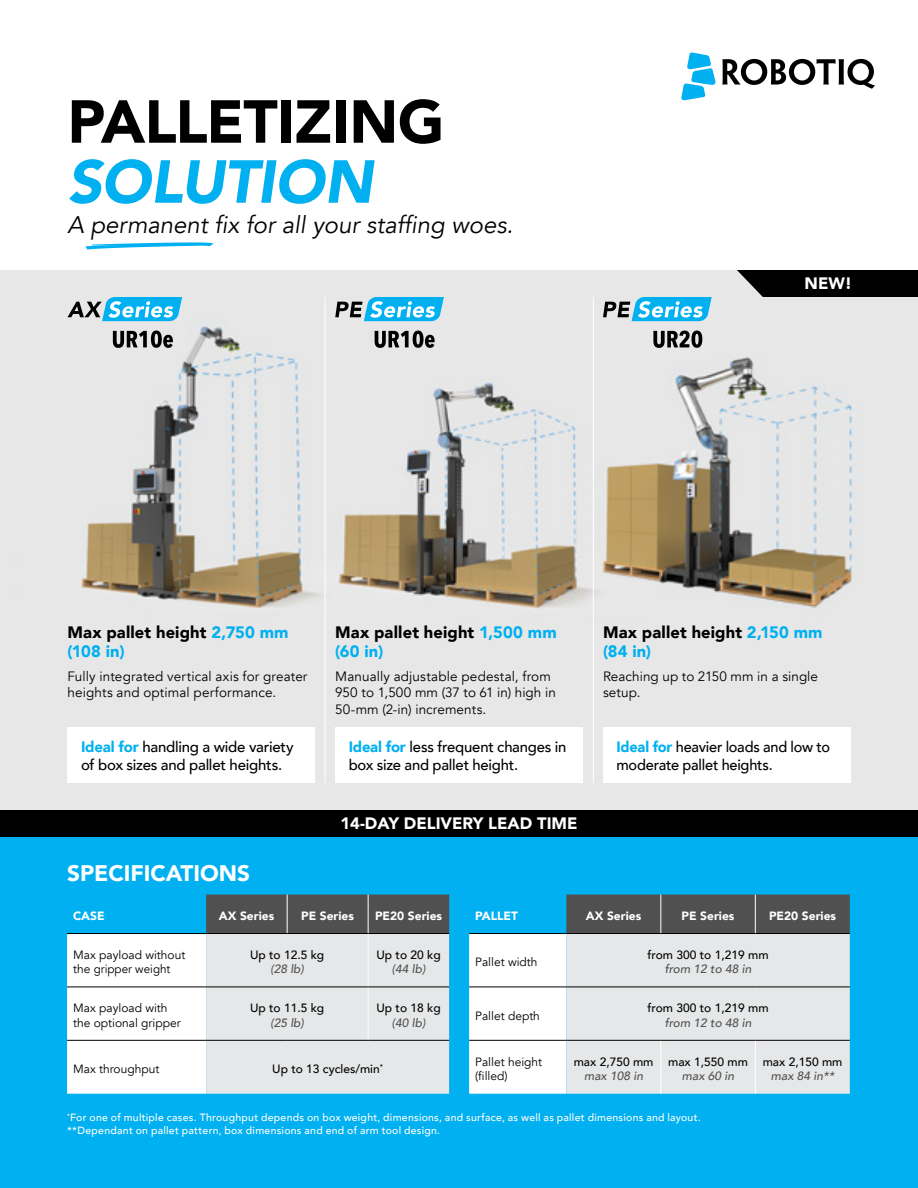
<style>
.page{position:relative;width:918px;height:1188px;background:#fff}
.page>*{position:absolute;margin:0;border:0;box-sizing:border-box;transform-origin:0 0}
.t1{font:900 60px "Avenir";letter-spacing:-.015em;color:#000}
.t2{font:italic 900 60px "Avenir";letter-spacing:-.015em;color:#00b0f0}
.t3{font:italic 24px "Avenir";color:#000}
.t4{font:900 22.5px "Avenir";color:#fff}
.t5{font:900 16.5px/19.5px "Avenir";letter-spacing:.005em;color:#000}
.t6{font:900 16.5px "Avenir";color:#fff}
.t7{font:500 15px/18px "Avenir";letter-spacing:-.015em;color:#000}
.t8{font:13.5px/16.5px "Avenir";letter-spacing:.01em;color:#000}
.t9{font:12px/14.4px "Avenir";color:#000}
.t10{font:500 12px "Avenir";color:#000}
.t11{font:italic 500 12px "Avenir";color:#505050}
.t12{font:900 12px "Avenir";color:#fff}
.t13{font:500 10.5px/12.6px "Avenir";letter-spacing:.025em;color:#fff}
.s1{color:#00b0f0}
.s2{font-weight:900;color:#00b0f0}
</style>
<div class="page">
<div style="left:0;top:836px;width:918px;height:352px;background:#00b0f0"></div>
<img style="left:0;top:270px;width:918px;height:540px">
<svg style="left:85px;top:242px;width:129px;height:8px"></svg>
<div style="left:0;top:810px;width:918px;height:27px;background:#000"></div>
<svg style="left:737px;top:270px;width:181px;height:27px;background:#101010"></svg>
<div style="left:68px;top:727px;width:247px;height:56px;background:#fff"></div>
<div style="left:335px;top:727px;width:248px;height:56px;background:#fff"></div>
<div style="left:603px;top:727px;width:247px;height:56px;background:#fff"></div>
<svg style="left:603px;top:297px;width:109px;height:25px;background:#64bbdb"></svg>
<svg style="left:653px;top:331px;width:49px;height:17px"></svg>
<svg style="left:335px;top:297px;width:109px;height:25px;background:#64bbdb"></svg>
<svg style="left:375px;top:331px;width:60px;height:17px"></svg>
<svg style="left:68px;top:297px;width:114px;height:25px;background:#69bddb"></svg>
<svg style="left:113px;top:331px;width:60px;height:17px"></svg>
<svg style="left:67px;top:895px;width:382px;height:199px;background:#c9d6db"></svg>
<hr style="left:287px;top:895px;width:1px;height:38px;background:#fff">
<hr style="left:368px;top:895px;width:1px;height:38px;background:#fff">
<hr style="left:368px;top:934px;width:1px;height:53px;background:#fff">
<hr style="left:368px;top:987px;width:1px;height:53px;background:#fff">
<hr style="left:67px;top:933px;width:139px;height:1px;background:#000">
<hr style="left:206px;top:933px;width:81px;height:1px;background:#000">
<hr style="left:287px;top:933px;width:81px;height:1px;background:#000">
<hr style="left:368px;top:933px;width:81px;height:1px;background:#000">
<hr style="left:67px;top:987px;width:139px;height:1px;background:#000">
<hr style="left:206px;top:987px;width:81px;height:1px;background:#000">
<hr style="left:287px;top:987px;width:81px;height:1px;background:#000">
<hr style="left:368px;top:987px;width:81px;height:1px;background:#000">
<hr style="left:67px;top:1040px;width:139px;height:1px;background:#000">
<hr style="left:206px;top:1040px;width:81px;height:1px;background:#000">
<hr style="left:287px;top:1040px;width:81px;height:1px;background:#000">
<hr style="left:368px;top:1040px;width:81px;height:1px;background:#000">
<svg style="left:469px;top:895px;width:381px;height:199px;background:#9fb5bd"></svg>
<div style="left:566px;top:934px;width:284px;height:160px;background:#e6e7e8"></div>
<hr style="left:660px;top:1041px;width:1px;height:53px;background:#fff">
<hr style="left:660px;top:895px;width:1px;height:38px;background:#fff">
<hr style="left:755px;top:895px;width:1px;height:38px;background:#fff">
<hr style="left:755px;top:1041px;width:1px;height:53px;background:#fff">
<hr style="left:469px;top:933px;width:97px;height:1px;background:#000">
<hr style="left:566px;top:933px;width:95px;height:1px;background:#000">
<hr style="left:661px;top:933px;width:94px;height:1px;background:#000">
<hr style="left:755px;top:933px;width:95px;height:1px;background:#000">
<hr style="left:469px;top:987px;width:97px;height:1px;background:#000">
<hr style="left:566px;top:987px;width:95px;height:1px;background:#000">
<hr style="left:661px;top:987px;width:94px;height:1px;background:#000">
<hr style="left:755px;top:987px;width:95px;height:1px;background:#000">
<hr style="left:469px;top:1040px;width:97px;height:1px;background:#000">
<hr style="left:566px;top:1040px;width:95px;height:1px;background:#000">
<hr style="left:661px;top:1040px;width:94px;height:1px;background:#000">
<hr style="left:755px;top:1040px;width:95px;height:1px;background:#000">
<hr style="left:325px;top:297px;width:1px;height:486px;background:#fff">
<hr style="left:593px;top:297px;width:1px;height:486px;background:#fff">
<svg style="left:722px;top:59px;width:153px;height:30px"></svg>
<svg style="left:681px;top:52px;width:35px;height:49px"></svg>
<h1 class="t1" style="left:68px;top:70px;width:378px">PALLETIZING</h1>
<h1 class="t2" style="left:68px;top:132px;width:307px">SOLUTION</h1>
<h2 class="t3" style="left:68px;top:210px;width:447px">A permanent fix for all your staffing woes.</h2>
<p class="t6" style="left:805px;top:269px;width:49px">NEW!</p>
<p class="t5" style="left:68px;top:622px;width:223px">Max pallet height <span class="s1">2,750 mm (108 in)</span></p>
<p class="t8" style="left:68px;top:668px;width:241px">Fully integrated vertical axis for greater heights and optimal performance.</p>
<p class="t5" style="left:335px;top:622px;width:223px">Max pallet height <span class="s1">1,500 mm (60 in)</span></p>
<p class="t8" style="left:335px;top:668px;width:222px">Manually adjustable pedestal, from<br>950 to 1,500 mm (37 to 61 in) high in<br>50-mm (2-in) increments.</p>
<p class="t5" style="left:603px;top:622px;width:221px">Max pallet height <span class="s1">2,150 mm (84 in)</span></p>
<p class="t8" style="left:603px;top:668px;width:217px">Reaching up to 2150 mm in a single setup.</p>
<p class="t7" style="left:81px;top:736px;width:214px"><span class="s2">Ideal for</span> handling a wide variety of box sizes and pallet heights.</p>
<p class="t7" style="left:349px;top:736px;width:219px"><span class="s2">Ideal for</span> less frequent changes in box size and pallet height.</p>
<p class="t7" style="left:616px;top:736px;width:215px"><span class="s2">Ideal for</span> heavier loads and low to moderate pallet heights.</p>
<p class="t6" style="left:340px;top:809px;width:239px">14-DAY DELIVERY LEAD TIME</p>
<h3 class="t4" style="left:67px;top:854px;width:184px">SPECIFICATIONS</h3>
<p class="t12" style="left:73px;top:906px;width:33px">CASE</p>
<p class="t12" style="left:219px;top:906px;width:57px">AX Series</p>
<p class="t12" style="left:301px;top:906px;width:54px">PE Series</p>
<p class="t12" style="left:375px;top:906px;width:69px">PE20 Series</p>
<p class="t9" style="left:73px;top:948px;width:114px">Max payload without the gripper weight</p>
<p class="t10" style="left:250px;top:944px;width:76px">Up to 12.5 kg</p>
<p class="t10" style="left:377px;top:944px;width:66px">Up to 20 kg</p>
<p class="t11" style="left:392px;top:962px;width:35px">(44 lb)</p>
<p class="t11" style="left:270px;top:962px;width:35px">(28 lb)</p>
<p class="t9" style="left:73px;top:1001px;width:109px">Max payload with the optional gripper</p>
<p class="t10" style="left:250px;top:998px;width:76px">Up to 11.5 kg</p>
<p class="t11" style="left:270px;top:1015px;width:35px">(25 lb)</p>
<p class="t10" style="left:377px;top:998px;width:66px">Up to 18 kg</p>
<p class="t11" style="left:392px;top:1015px;width:35px">(40 lb)</p>
<p class="t9" style="left:73px;top:1062px;width:88px">Max throughput</p>
<p class="t10" style="left:272px;top:1058px;width:112px">Up to 13 cycles/min<sup>*</sup></p>
<p class="t12" style="left:475px;top:906px;width:44px">PALLET</p>
<p class="t12" style="left:586px;top:906px;width:57px">AX Series</p>
<p class="t12" style="left:682px;top:906px;width:54px">PE Series</p>
<p class="t12" style="left:769px;top:906px;width:69px">PE20 Series</p>
<p class="t9" style="left:475px;top:955px;width:64px">Pallet width</p>
<p class="t10" style="left:648px;top:944px;width:122px">from 300 to 1,219 mm</p>
<p class="t11" style="left:665px;top:962px;width:88px">from 12 to 48 in</p>
<p class="t9" style="left:475px;top:1009px;width:66px">Pallet depth</p>
<p class="t10" style="left:648px;top:998px;width:122px">from 300 to 1,219 mm</p>
<p class="t11" style="left:665px;top:1015px;width:88px">from 12 to 48 in</p>
<p class="t9" style="left:475px;top:1055px;width:69px">Pallet height (filled)</p>
<p class="t10" style="left:574px;top:1051px;width:81px">max 2,750 mm</p>
<p class="t11" style="left:584px;top:1069px;width:60px">max 108 in</p>
<p class="t10" style="left:668px;top:1051px;width:81px">max 1,550 mm</p>
<p class="t11" style="left:682px;top:1069px;width:54px">max 60 in</p>
<p class="t10" style="left:763px;top:1051px;width:81px">max 2,150 mm</p>
<p class="t11" style="left:771px;top:1069px;width:65px">max 84 in**</p>
<p class="t13" style="left:67px;top:1111px;width:635px"><sup>*</sup>For one of multiple cases. Throughput depends on box weight, dimensions, and surface, as well as pallet dimensions and layout. **Dependant on pallet pattern, box dimensions and end of arm tool design.</p>
</div>
